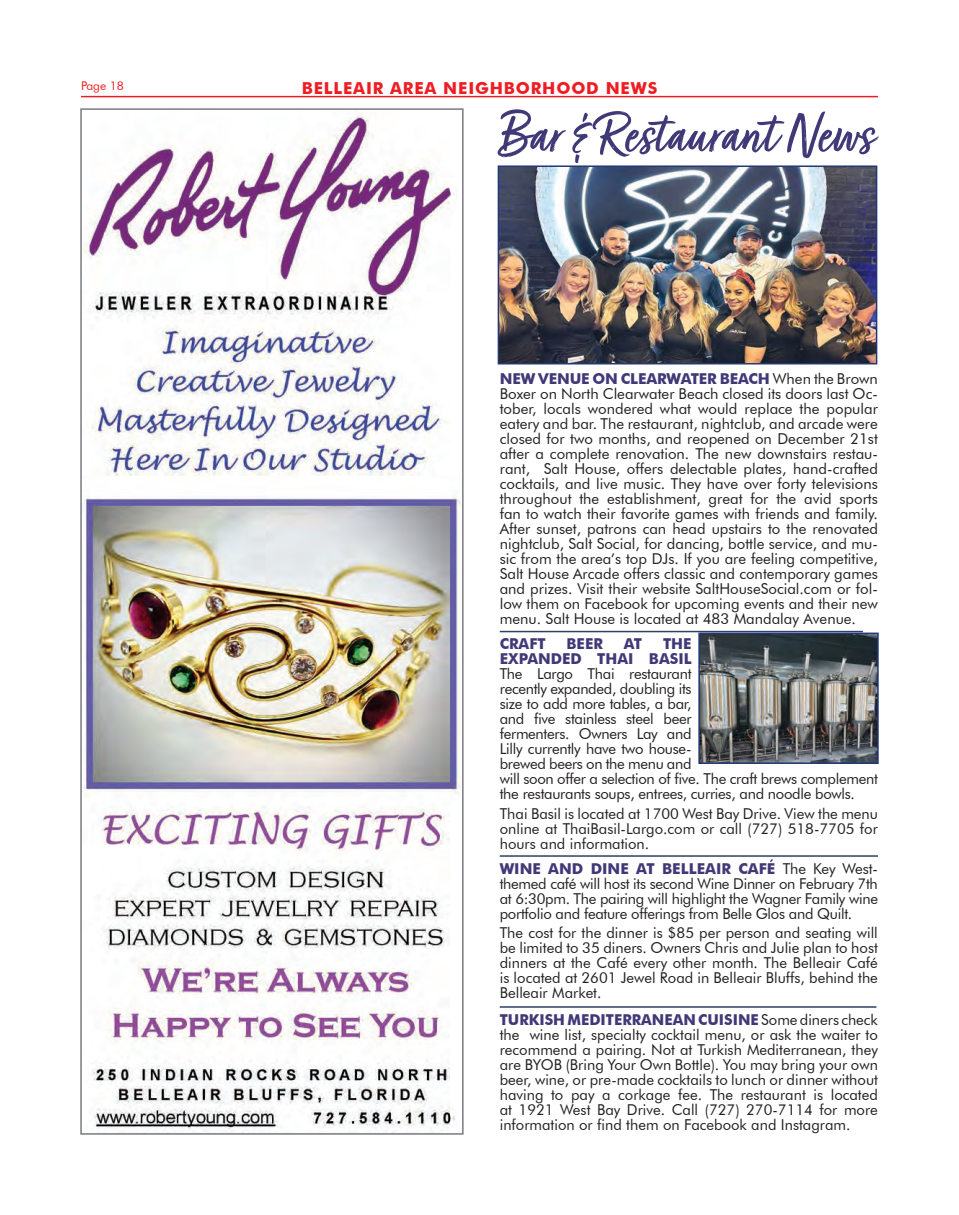
<style>
.page{position:relative;width:959px;height:1215px;background:#fff}
.page>*{position:absolute;margin:0;border:0;box-sizing:border-box;transform-origin:0 0}
.Did_You_Know{font:63px "Turbinado Pro";color:#403977}
.t1{font:700 16.5px "Futura BT";letter-spacing:.05em;color:#ee1d23}
.Headings_-_DUK___News{font:15px/15px "Futura BT";letter-spacing:-.02em;color:#231f20;text-align:justify}
.text{font:15px/15px "Futura BT";color:#231f20;text-align:justify}
.Headings_-_DUK___News-2{font:700 15px "Futura BT";color:#403977}
.t2{font:12px "Futura BT";color:#ee1d23}
.s1{font-weight:700;color:#403977}
</style>
<div class="page">
<hr style="left:81px;top:96px;width:797px;height:1px;background:#ee1d23">
<hr style="left:500px;top:631px;width:362px;height:1px;background:#304063">
<hr style="left:500px;top:855px;width:378px;height:2px;background:#304063">
<hr style="left:500px;top:1006px;width:376px;height:2px;background:#304063">
<img style="left:83px;top:115px;width:377px;height:1017px">
<div style="left:80px;top:108px;width:383px;height:1027px;border:2px solid #787a80"></div>
<img style="left:500px;top:168px;width:374px;height:193px">
<div style="left:497px;top:165px;width:380px;height:199px;border:2px solid #233876"></div>
<img style="left:701px;top:636px;width:174px;height:125px">
<div style="left:698px;top:633px;width:180px;height:131px;border:2px solid #233876"></div>
<p class="t2" style="left:81px;top:79px;width:44px">Page 18</p>
<p class="t1" style="left:302px;top:78px;width:357px">BELLEAIR AREA NEIGHBORHOOD NEWS</p>
<p class="Did_You_Know" style="left:498px;top:100px;width:375px">Bar &amp; Restaurant News</p>
<p class="Headings_-_DUK___News" style="left:500px;top:371px;width:380px"><span class="s1">NEW VENUE ON CLEARWATER BEACH</span> When the Brown Boxer on North Clearwater Beach closed its doors last Oc&shy;tober, locals wondered what would replace the popular eatery and bar. The restaurant, nightclub, and arcade were closed for two months, and reopened on December 21st after a complete renovation. The new downstairs restau&shy;rant, Salt House, offers delectable plates, hand-crafted cocktails, and live music. They have over forty televisions throughout the establishment, great for the avid sports fan to watch their favorite games with friends and family.<br>After sunset, patrons can head upstairs to the renovated nightclub, Salt Social, for dancing, bottle service, and mu&shy;sic from the area’s top DJs. If you are feeling competitive, Salt House Arcade offers classic and contemporary games and prizes. Visit their website SaltHouseSocial.com or fol&shy;low them on Facebook for upcoming events and their new menu. Salt House is located at 483 Mandalay Avenue.</p>
<p class="Headings_-_DUK___News-2" style="left:500px;top:635px;width:47px">CRAFT</p>
<p class="Headings_-_DUK___News-2" style="left:566px;top:635px;width:38px">BEER</p>
<p class="Headings_-_DUK___News-2" style="left:624px;top:635px;width:20px">AT</p>
<p class="Headings_-_DUK___News" style="left:500px;top:636px;width:379px;text-align:left;text-indent:163px"><span class="s1">THE<br>EXPANDED THAI BASIL<br></span>The Largo Thai restaurant<br>recently expanded, doubling its<br>size to add more tables, a bar,<br>and five stainless steel beer<br>fermenters. Owners Lay and<br>Lilly currently have two house-<br>brewed beers on the menu and<br>will soon offer a selection of five. The craft brews complement the restaurants soups, entrees, curries, and noodle bowls.</p>
<p class="Headings_-_DUK___News" style="left:500px;top:806px;width:380px">Thai Basil is located at 1700 West Bay Drive. View the menu online at ThaiBasil-Largo.com or call (727) 518-7705 for hours and information.</p>
<p class="Headings_-_DUK___News" style="left:500px;top:861px;width:380px"><span class="s1">WINE AND DINE AT BELLEAIR CAFÉ</span> The Key West&shy;themed café will host its second Wine Dinner on February 7th at 6:30pm. The pairing will highlight the Wagner Family wine portfolio and feature offerings from Belle Glos and Quilt.</p>
<p class="Headings_-_DUK___News" style="left:500px;top:925px;width:380px">The cost for the dinner is $85 per person and seating will be limited to 35 diners. Owners Chris and Julie plan to host dinners at the Café every other month. The Belleair Café is located at 2601 Jewel Road in Belleair Bluffs, behind the Belleair Market.</p>
<p class="text" style="left:500px;top:1012px;width:380px"><span class="s1">TURKISH MEDITERRANEAN CUISINE</span> Some diners check the wine list, specialty cocktail menu, or ask the waiter to recommend a pairing. Not at Turkish Mediterranean, they are BYOB (Bring Your Own Bottle). You may bring your own beer, wine, or pre-made cocktails to lunch or dinner without having to pay a corkage fee. The restaurant is located at 1921 West Bay Drive. Call (727) 270-7114 for more information or find them on Facebook and Instagram.</p>
</div>
